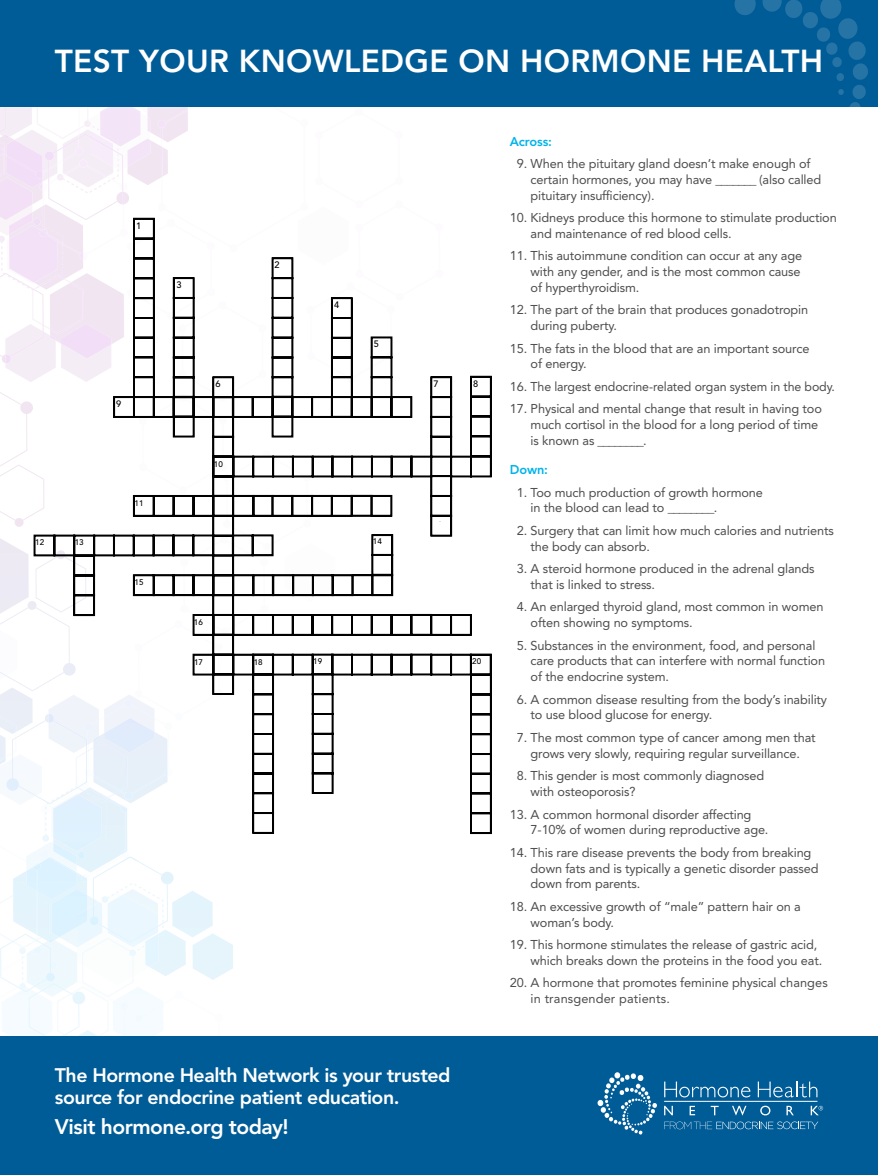
<style>
.page{position:relative;width:878px;height:1175px;background:#fff}
.page>*{position:absolute;margin:0;border:0;box-sizing:border-box;transform-origin:0 0}
.t1{font:800 31.5px "Avenir LT Std";letter-spacing:.01em;color:#fff}
.t2{font:800 21px "Avenir LT Std";letter-spacing:-.025em;color:#fff}
.t3{font:800 19.5px/22.5px "Avenir LT Std";letter-spacing:-.025em;color:#fff}
.t4{font:12.75px/15.8px "Avenir LT Std";letter-spacing:-.01em;color:#4d4d4f}
.t5{font:800 12.75px "Avenir LT Std";letter-spacing:-.01em;color:#00b3ea}
.t6{font:500 9.3px "Avenir LT Std";color:#000}
.t7{font:500 8.1px "Avenir LT Std";color:#000}
.s1{color:#fff}
</style>
<div class="page">
<div style="left:0;top:1036px;width:878px;height:138px;background:#005c97"></div>
<div style="left:0;top:0;width:878px;height:107px;background:#005c97"></div>
<svg style="left:734px;top:0;width:134px;height:107px"></svg>
<svg style="left:664px;top:1081px;width:86px;height:16px"></svg>
<svg style="left:757px;top:1081px;width:60px;height:16px"></svg>
<svg style="left:664px;top:1105px;width:9px;height:10px"></svg>
<svg style="left:689px;top:1105px;width:6px;height:10px"></svg>
<svg style="left:710px;top:1105px;width:8px;height:10px"></svg>
<svg style="left:732px;top:1105px;width:14px;height:10px"></svg>
<svg style="left:760px;top:1105px;width:10px;height:10px"></svg>
<svg style="left:786px;top:1105px;width:7px;height:10px"></svg>
<hr style="left:664px;top:1101px;width:153px;height:1px;background:#fff">
<svg style="left:597px;top:1072px;width:60px;height:62px"></svg>
<svg style="left:810px;top:1105px;width:13px;height:10px"></svg>
<svg style="left:664px;top:1121px;width:154px;height:8px"></svg>
<svg style="left:443px;top:375px;width:49px;height:140px"></svg>
<svg style="left:0;top:107px;width:443px;height:929px"></svg>
<svg style="left:212px;top:515px;width:280px;height:319px"></svg>
<h1 class="t1" style="left:55px;top:43px;width:769px">TEST YOUR KNOWLEDGE ON HORMONE HEALTH</h1>
<p class="t6" style="left:136px;top:220px;width:7px">1</p>
<p class="t6" style="left:116px;top:398px;width:7px">9</p>
<p class="t7" style="left:35px;top:537px;width:10px">12</p>
<p class="t7" style="left:75px;top:537px;width:10px">13</p>
<p class="t7" style="left:135px;top:498px;width:10px">11</p>
<p class="t7" style="left:135px;top:577px;width:10px">15</p>
<p class="t6" style="left:176px;top:279px;width:7px">3</p>
<p class="t6" style="left:216px;top:378px;width:7px">6</p>
<p class="t7" style="left:214px;top:459px;width:10px">10</p>
<p class="t6" style="left:275px;top:260px;width:7px">2</p>
<p class="t6" style="left:334px;top:299px;width:7px">4</p>
<p class="t6" style="left:374px;top:339px;width:7px">5</p>
<p class="t6" style="left:433px;top:379px;width:7px">7</p>
<p class="t6" style="left:473px;top:378px;width:7px">8</p>
<p class="t7" style="left:373px;top:537px;width:10px">14</p>
<p class="t7" style="left:194px;top:617px;width:10px">16</p>
<p class="t7" style="left:194px;top:657px;width:10px">17</p>
<p class="t7" style="left:254px;top:657px;width:10px">18</p>
<p class="t7" style="left:313px;top:656px;width:10px">19</p>
<p class="t7" style="left:472px;top:656px;width:10px">20</p>
<h3 class="t3" style="left:55px;top:1063px;width:397px">The Hormone Health Network is your trusted source for endocrine patient education.</h3>
<h2 class="t2" style="left:55px;top:1114px;width:235px">Visit hormone.org today!</h2>
<p class="t5" style="left:510px;top:133px;width:44px">Across:</p>
<p class="t4" style="left:530px;top:156px;width:292px;text-indent:-21px"><span class="s1">0</span>9. When the pituitary gland doesn’t make enough of certain hormones, you may have _______ (also called pituitary insufficiency).</p>
<p class="t4" style="left:530px;top:210px;width:308px;text-indent:-21px">10. Kidneys produce this hormone to stimulate production and maintenance of red blood cells.</p>
<p class="t4" style="left:530px;top:248px;width:273px;text-align:justify;text-indent:-21px">11. This autoimmune condition can occur at any age with any gender, and is the most common cause of hyperthyroidism.</p>
<p class="t4" style="left:530px;top:302px;width:279px;text-indent:-21px">12. The part of the brain that produces gonadotropin during puberty.</p>
<p class="t4" style="left:530px;top:340px;width:280px;text-indent:-21px">15. The fats in the blood that are an important source of energy.</p>
<p class="t4" style="left:510px;top:379px;width:327px">16. The largest endocrine-related organ system in the body.</p>
<p class="t4" style="left:530px;top:401px;width:293px;text-indent:-21px">17. Physical and mental change that result in having too much cortisol in the blood for a long period of time is known as ________.</p>
<p class="t5" style="left:510px;top:462px;width:40px">Down:</p>
<p class="t4" style="left:530px;top:484px;width:234px;text-indent:-21px"><span class="s1">0</span>1. Too much production of growth hormone in the blood can lead to ________.</p>
<p class="t4" style="left:530px;top:522px;width:305px;text-indent:-21px"><span class="s1">0</span>2. Surgery that can limit how much calories and nutrients the body can absorb.</p>
<p class="t4" style="left:530px;top:561px;width:285px;text-indent:-21px"><span class="s1">0</span>3. A steroid hormone produced in the adrenal glands that is linked to stress.</p>
<p class="t4" style="left:530px;top:599px;width:294px;text-indent:-21px"><span class="s1">0</span>4. An enlarged thyroid gland, most common in women often showing no symptoms.</p>
<p class="t4" style="left:530px;top:637px;width:296px;text-indent:-21px"><span class="s1">0</span>5. Substances in the environment, food, and personal care products that can interfere with normal function of the endocrine system.</p>
<p class="t4" style="left:530px;top:691px;width:298px;text-indent:-21px"><span class="s1">0</span>6. A common disease resulting from the body’s inability to use blood glucose for energy.</p>
<p class="t4" style="left:510px;top:729px;width:307px;text-align:center"><span class="s1">0</span>7. The most common type of cancer among men that grows very slowly, requiring regular surveillance.</p>
<p class="t4" style="left:530px;top:768px;width:235px;text-indent:-21px"><span class="s1">0</span>8. This gender is most commonly diagnosed with osteoporosis?</p>
<p class="t4" style="left:530px;top:806px;width:239px;text-indent:-21px">13. A common hormonal disorder affecting<br>7-10% of women during reproductive age.</p>
<p class="t4" style="left:530px;top:844px;width:289px;text-indent:-21px">14. This rare disease prevents the body from breaking down fats and is typically a genetic disorder passed down from parents.</p>
<p class="t4" style="left:530px;top:898px;width:272px;text-indent:-21px">18. An excessive growth of “male” pattern hair on a woman’s body.</p>
<p class="t4" style="left:530px;top:936px;width:293px;text-indent:-21px">19. This hormone stimulates the release of gastric acid, which breaks down the proteins in the food you eat.</p>
<p class="t4" style="left:530px;top:975px;width:299px;text-indent:-21px">20. A hormone that promotes feminine physical changes in transgender patients.</p>
</div>
